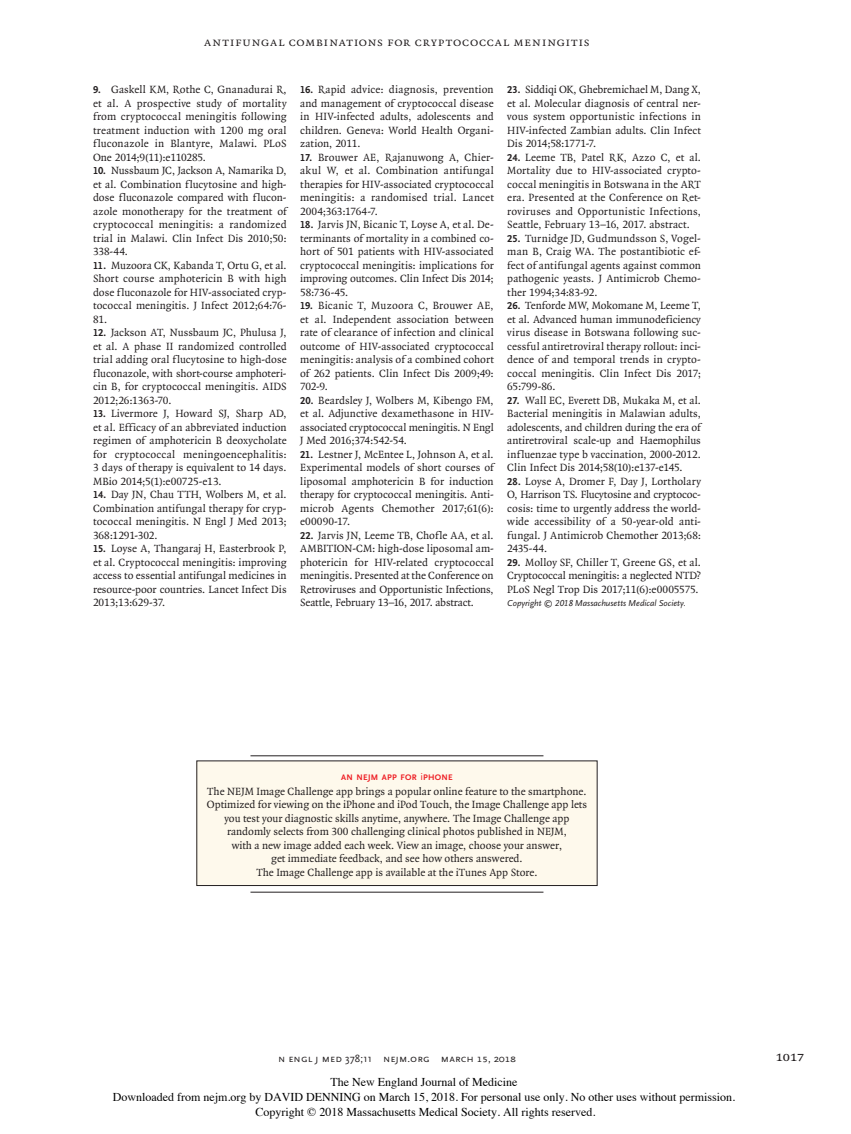
<style>
.page{position:relative;width:851px;height:1134px;background:#fff}
.page>*{position:absolute;margin:0;border:0;box-sizing:border-box;transform-origin:0 0}
.t1{font:14.25px "OTNEJM Quadraat Cap";color:#231f20}
.t2{font:12.75px "OTNEJM Quadraat Small Cap";letter-spacing:.05em;color:#231f20}
.t3{font:12px/15px "Times";color:#000;text-align:center}
.t4{font:11.25px/13.5px "OTNEJM Quadraat";color:#231f20;text-align:justify}
.t5{font:10.8px "OTNEJM Scala Sans LF Cap";letter-spacing:.01em;color:#231f20}
.t6{font:italic 9px "OTNEJM Scala Sans LF";color:#231f20}
.t7{font:700 8.4px "OTNEJM Scala Sans LF Cap";letter-spacing:.03em;color:#ee1d23}
.s1{font-family:"OTNEJM Scala Sans LF";font-weight:700;font-size:10.5px}
.s2{font-family:"OTNEJM Scala Sans LF";font-weight:400;font-size:10.5px}
.s3{font-family:"OTNEJM Scala Sans OSF"}
.s4{font-family:"OTNEJM Scala Sans LF Small Cap"}
</style>
<div class="page">
<div style="left:197px;top:761px;width:400px;height:125px;background:#fef9ec"></div>
<div style="left:196px;top:761px;width:401px;height:125px;border:1px solid #231f20"></div>
<hr style="left:250px;top:756px;width:293px;height:1px;background:#231f20">
<hr style="left:250px;top:892px;width:293px;height:1px;background:#231f20">
<p class="t2" style="left:204px;top:35px;width:387px">Antifungal Combinations for Cryptococcal Meningitis</p>
<p class="t4" style="left:93px;top:83px;width:195px"><span class="s1">9.</span> Gaskell KM, Rothe C, Gnanadurai R, et al. A prospective study of mortality from cryptococcal meningitis following treatment induction with 1200 mg oral fluconazole in Blantyre, Malawi. PLoS One 2014;9(11):e110285.</p>
<p class="t4" style="left:93px;top:164px;width:195px"><span class="s1">10.</span> Nussbaum JC, Jackson A, Namarika D, et al. Combination flucytosine and high&shy;dose fluconazole compared with flucon&shy;azole monotherapy for the treatment of cryptococcal meningitis: a randomized trial in Malawi. Clin Infect Dis 2010;50:<br>338-44.</p>
<p class="t4" style="left:93px;top:258px;width:195px"><span class="s1">11.</span> Muzoora CK, Kabanda T, Ortu G, et al.<br>Short course amphotericin B with high dose fluconazole for HIV-associated cryp&shy;tococcal meningitis. J Infect 2012;64:76- 81.</p>
<p class="t4" style="left:93px;top:326px;width:195px"><span class="s1">12.</span> Jackson AT, Nussbaum JC, Phulusa J, et al. A phase II randomized controlled trial adding oral flucytosine to high-dose fluconazole, with short-course amphoteri&shy;cin B, for cryptococcal meningitis. AIDS 2012;26:1363-70.</p>
<p class="t4" style="left:93px;top:407px;width:195px"><span class="s1">13.</span> Livermore J, Howard SJ, Sharp AD, et al. Efficacy of an abbreviated induction regimen of amphotericin B deoxycholate for cryptococcal meningoencephalitis:<br>3 days of therapy is equivalent to 14 days.<br>MBio 2014;5(1):e00725-e13.</p>
<p class="t4" style="left:93px;top:488px;width:195px"><span class="s1">14.</span> Day JN, Chau TTH, Wolbers M, et al.<br>Combination antifungal therapy for cryp&shy;tococcal meningitis. N Engl J Med 2013; 368:1291-302.</p>
<p class="t4" style="left:93px;top:542px;width:195px"><span class="s1">15.</span> Loyse A, Thangaraj H, Easterbrook P, et al. Cryptococcal meningitis: improving access to essential antifungal medicines in resource-poor countries. Lancet Infect Dis 2013;13:629-37.</p>
<p class="t4" style="left:300px;top:83px;width:195px"><span class="s1">16.</span> Rapid advice: diagnosis, prevention and management of cryptococcal disease in HIV-infected adults, adolescents and children. Geneva: World Health Organi&shy;zation, 2011.</p>
<p class="t4" style="left:300px;top:150px;width:195px"><span class="s1">17.</span> Brouwer AE, Rajanuwong A, Chier&shy;akul W, et al. Combination antifungal therapies for HIV-associated cryptococcal meningitis: a randomised trial. Lancet 2004;363:1764-7.</p>
<p class="t4" style="left:300px;top:218px;width:195px"><span class="s1">18.</span> Jarvis JN, Bicanic T, Loyse A, et al. De&shy;terminants of mortality in a combined co&shy;hort of 501 patients with HIV-associated cryptococcal meningitis: implications for improving outcomes. Clin Infect Dis 2014; 58:736-45.</p>
<p class="t4" style="left:300px;top:299px;width:195px"><span class="s1">19.</span> Bicanic T, Muzoora C, Brouwer AE, et al. Independent association between rate of clearance of infection and clinical outcome of HIV-associated cryptococcal meningitis: analysis of a combined cohort of 262 patients. Clin Infect Dis 2009;49:<br>702-9.</p>
<p class="t4" style="left:300px;top:393px;width:195px"><span class="s1">20.</span> Beardsley J, Wolbers M, Kibengo FM, et al. Adjunctive dexamethasone in HIV&shy;associated cryptococcal meningitis. N Engl J Med 2016;374:542-54.</p>
<p class="t4" style="left:300px;top:447px;width:195px"><span class="s1">21.</span> Lestner J, McEntee L, Johnson A, et al.<br>Experimental models of short courses of liposomal amphotericin B for induction therapy for cryptococcal meningitis. Anti&shy;microb Agents Chemother 2017;61(6): e00090-17.</p>
<p class="t4" style="left:300px;top:528px;width:195px"><span class="s1">22.</span> Jarvis JN, Leeme TB, Chofle AA, et al.<br>AMBITION-CM: high-dose liposomal am&shy;photericin for HIV-related cryptococcal meningitis. Presented at the Conference on Retroviruses and Opportunistic Infections, Seattle, February 13–16, 2017. abstract.</p>
<p class="t4" style="left:507px;top:83px;width:195px"><span class="s1">23.</span> Siddiqi OK, Ghebremichael M, Dang X, et al. Molecular diagnosis of central ner&shy;vous system opportunistic infections in HIV-infected Zambian adults. Clin Infect Dis 2014;58:1771-7.</p>
<p class="t4" style="left:507px;top:150px;width:195px"><span class="s1">24.</span> Leeme TB, Patel RK, Azzo C, et al.<br>Mortality due to HIV-associated crypto&shy;coccal meningitis in Botswana in the ART era. Presented at the Conference on Ret&shy;roviruses and Opportunistic Infections, Seattle, February 13–16, 2017. abstract.</p>
<p class="t4" style="left:507px;top:231px;width:195px"><span class="s1">25.</span> Turnidge JD, Gudmundsson S, Vogel&shy;man B, Craig WA. The postantibiotic ef&shy;fect of antifungal agents against common pathogenic yeasts. J Antimicrob Chemo&shy;ther 1994;34:83-92.</p>
<p class="t4" style="left:507px;top:299px;width:195px"><span class="s1">26.</span> Tenforde MW, Mokomane M, Leeme T, et al. Advanced human immunodeficiency virus disease in Botswana following suc&shy;cessful antiretroviral therapy rollout: inci&shy;dence of and temporal trends in crypto&shy;coccal meningitis. Clin Infect Dis 2017; 65:799-86.</p>
<p class="t4" style="left:507px;top:393px;width:195px"><span class="s1">27.</span> Wall EC, Everett DB, Mukaka M, et al.<br>Bacterial meningitis in Malawian adults, adolescents, and children during the era of antiretroviral scale-up and Haemophilus influenzae type b vaccination, 2000-2012.<br>Clin Infect Dis 2014;58(10):e137-e145.</p>
<p class="t4" style="left:507px;top:474px;width:195px"><span class="s1">28.</span> Loyse A, Dromer F, Day J, Lortholary O, Harrison TS. Flucytosine and cryptococ&shy;cosis: time to urgently address the world&shy;wide accessibility of a 50-year-old anti&shy;fungal. J Antimicrob Chemother 2013;68:<br>2435-44.</p>
<p class="t4" style="left:507px;top:555px;width:195px"><span class="s1">29.</span> Molloy SF, Chiller T, Greene GS, et al.<br>Cryptococcal meningitis: a neglected NTD?<br>PLoS Negl Trop Dis 2017;11(6):e0005575.</p>
<p class="t6" style="left:507px;top:598px;width:180px">Copyright © 2018 Massachusetts Medical Society.</p>
<p class="t7" style="left:341px;top:772px;width:113px">AN NEJM APP FOR <span class="s2">i</span>PHONE</p>
<p class="t4" style="left:207px;top:784px;width:381px;text-align:center">The NEJM Image Challenge app brings a popular online feature to the smartphone.<br>Optimized for viewing on the iPhone and iPod Touch, the Image Challenge app lets you test your diagnostic skills anytime, anywhere. The Image Challenge app randomly selects from 300 challenging clinical photos published in NEJM,<br>with a new image added each week. View an image, choose your answer,<br>get immediate feedback, and see how others answered.<br>The Image Challenge app is available at the iTunes App Store.</p>
<p class="t5" style="left:278px;top:1053px;width:239px">n engl j med <span class="s3">378;11</span> nejm.org <span class="s4">March 15, 2018</span></p>
<p class="t1" style="left:775px;top:1048px;width:30px">1017</p>
<p class="t3" style="left:113px;top:1076px;width:624px">The New England Journal of Medicine<br>Downloaded from nejm.org by DAVID DENNING on March 15, 2018. For personal use only. No other uses without permission.<br>Copyright © 2018 Massachusetts Medical Society. All rights reserved.</p>
</div>
